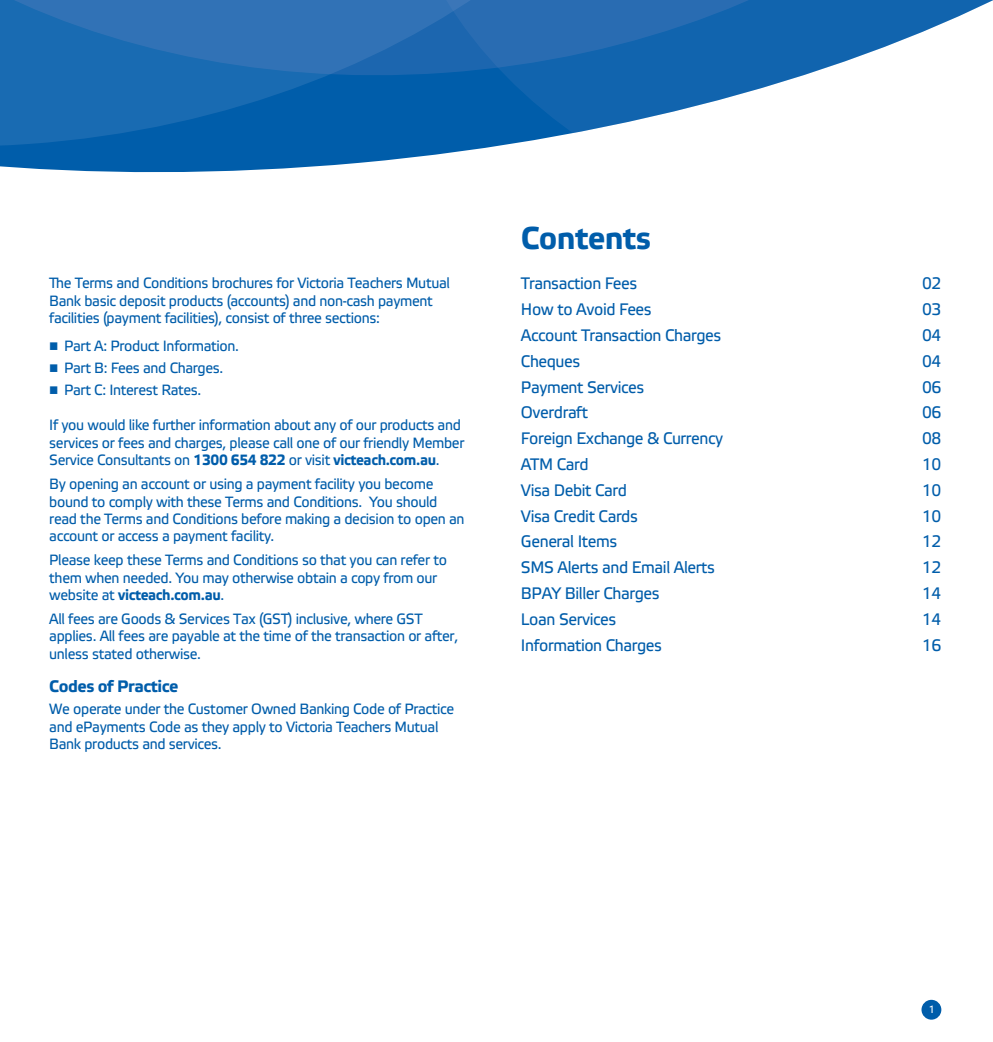
<style>
.page{position:relative;width:993px;height:1042px;background:#fff}
.page>*{position:absolute;margin:0;border:0;box-sizing:border-box;transform-origin:0 0}
.t1{font:700 31.5px "Etelka Text";letter-spacing:-.02em;color:#005daa}
.t2{font:16.62px "Etelka Text";letter-spacing:-.025em;color:#005daa;scale:.95 1}
.t3{font:700 16.62px "Etelka Text";letter-spacing:-.025em;color:#005daa}
.t4{font:14.88px/17.5px "Etelka Text";letter-spacing:-.025em;color:#005daa;scale:.95 1}
.t5{font:10.5px "Etelka Text";color:#fff;scale:.95 1}
.s1{font-weight:700}
</style>
<div class="page">
<div style="left:921px;top:1000px;width:20px;height:19px;background:#005daa;border-radius:50%"></div>
<svg style="left:0;top:0;width:362px;height:173px;background:#1c6bb2"></svg>
<svg style="left:362px;top:0;width:630px;height:163px"></svg>
<p class="t4" style="left:49px;top:274px;width:423px">The Terms and Conditions brochures for Victoria Teachers Mutual<br>Bank basic deposit products (accounts) and non-cash payment facilities (payment facilities), consist of three sections:</p>
<p class="t4" style="left:49px;top:337px;width:201px">■ Part A: Product Information.</p>
<p class="t4" style="left:49px;top:359px;width:185px">■ Part B: Fees and Charges.</p>
<p class="t4" style="left:49px;top:382px;width:162px">■ Part C: Interest Rates.</p>
<p class="t4" style="left:49px;top:417px;width:438px">If you would like further information about any of our products and services or fees and charges, please call one of our friendly Member<br>Service Consultants on <span class="s1">1300 654 822</span> or visit <span class="s1">victeach.com.au</span>.</p>
<p class="t4" style="left:49px;top:475px;width:438px">By opening an account or using a payment facility you become bound to comply with these Terms and Conditions. You should read the Terms and Conditions before making a decision to open an account or access a payment facility.</p>
<p class="t4" style="left:49px;top:551px;width:420px">Please keep these Terms and Conditions so that you can refer to them when needed. You may otherwise obtain a copy from our website at <span class="s1">victeach.com.au</span>.</p>
<p class="t4" style="left:49px;top:610px;width:432px">All fees are Goods &amp; Services Tax (GST) inclusive, where GST applies. All fees are payable at the time of the transaction or after, unless stated otherwise.</p>
<p class="t3" style="left:49px;top:675px;width:131px">Codes of Practice</p>
<p class="t4" style="left:49px;top:701px;width:427px">We operate under the Customer Owned Banking Code of Practice and ePayments Code as they apply to Victoria Teachers Mutual<br>Bank products and services.</p>
<h1 class="t1" style="left:521px;top:218px;width:131px">Contents</h1>
<p class="t2" style="left:521px;top:273px;width:124px">Transaction Fees</p>
<p class="t2" style="left:921px;top:273px;width:22px">02</p>
<p class="t2" style="left:521px;top:299px;width:139px">How to Avoid Fees</p>
<p class="t2" style="left:921px;top:299px;width:22px">03</p>
<p class="t2" style="left:521px;top:325px;width:212px">Account Transaction Charges</p>
<p class="t2" style="left:921px;top:325px;width:22px">04</p>
<p class="t2" style="left:521px;top:351px;width:64px">Cheques</p>
<p class="t2" style="left:921px;top:351px;width:22px">04</p>
<p class="t2" style="left:521px;top:376px;width:131px">Payment Services</p>
<p class="t2" style="left:921px;top:376px;width:22px">06</p>
<p class="t2" style="left:521px;top:402px;width:72px">Overdraft</p>
<p class="t2" style="left:921px;top:402px;width:22px">06</p>
<p class="t2" style="left:521px;top:428px;width:214px">Foreign Exchange &amp; Currency</p>
<p class="t2" style="left:921px;top:428px;width:22px">08</p>
<p class="t2" style="left:521px;top:454px;width:73px">ATM Card</p>
<p class="t2" style="left:921px;top:454px;width:22px">10</p>
<p class="t2" style="left:521px;top:480px;width:113px">Visa Debit Card</p>
<p class="t2" style="left:921px;top:480px;width:22px">10</p>
<p class="t2" style="left:521px;top:505px;width:125px">Visa Credit Cards</p>
<p class="t2" style="left:921px;top:505px;width:22px">10</p>
<p class="t2" style="left:521px;top:531px;width:103px">General Items</p>
<p class="t2" style="left:921px;top:531px;width:22px">12</p>
<p class="t2" style="left:521px;top:557px;width:206px">SMS Alerts and Email Alerts</p>
<p class="t2" style="left:921px;top:557px;width:22px">12</p>
<p class="t2" style="left:521px;top:583px;width:147px">BPAY Biller Charges</p>
<p class="t2" style="left:921px;top:583px;width:22px">14</p>
<p class="t2" style="left:521px;top:609px;width:102px">Loan Services</p>
<p class="t2" style="left:921px;top:609px;width:22px">14</p>
<p class="t2" style="left:521px;top:635px;width:150px">Information Charges</p>
<p class="t2" style="left:921px;top:635px;width:22px">16</p>
<p class="t5" style="left:928px;top:1003px;width:8px">1</p>
</div>
